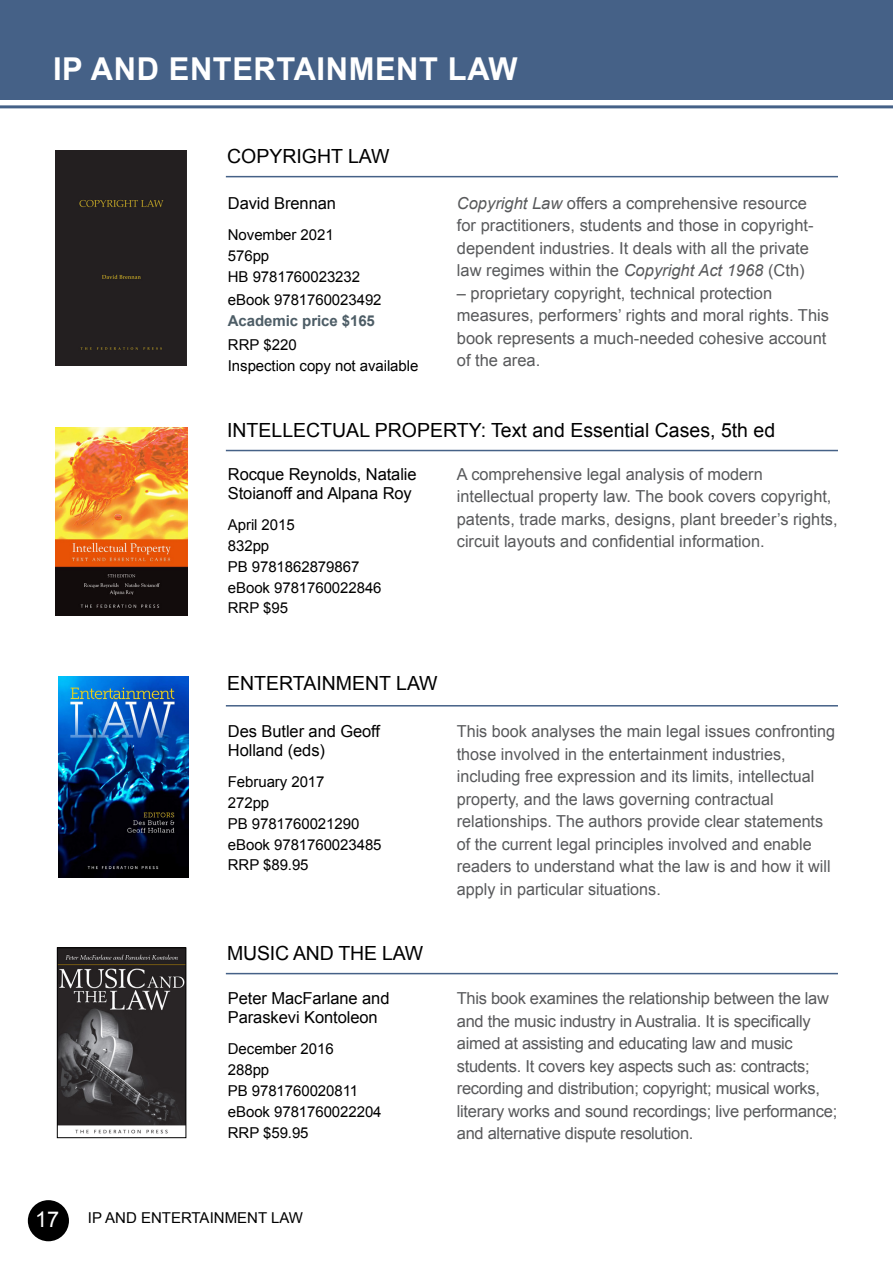
<style>
.page{position:relative;width:893px;height:1263px;background:#fff}
.page>*{position:absolute;margin:0;border:0;box-sizing:border-box;transform-origin:0 0}
.t1{font:700 31.5px "Arial";letter-spacing:.02em;color:#fff}
.t2{font:21.75px "Arial";color:#fff}
.t3{font:19.5px "Arial";color:#000}
.t4{font:16.5px/22.5px "Arial";color:#58595b}
.t5{font:16.5px/22.5px "Arial";letter-spacing:-.02em;color:#58595b}
.t6{font:16.5px/19.5px "Arial";letter-spacing:-.005em;color:#000}
.t7{font:15px/20.9px "Arial";letter-spacing:-.005em;color:#000}
.t8{font:700 15px "Arial";letter-spacing:-.005em;color:#4d5d66}
.s1{font-style:italic}
</style>
<div class="page">
<div style="left:28px;top:1200px;width:41px;height:41px;background:#000;border-radius:50%"></div>
<hr style="left:0;top:105px;width:893px;height:3px;background:#456187">
<div style="left:0;top:0;width:893px;height:100px;background:#456187"></div>
<hr style="left:226px;top:705px;width:612px;height:1px;background:#456187">
<hr style="left:226px;top:973px;width:612px;height:1px;background:#456187">
<img style="left:59px;top:949px;width:125px;height:185px">
<div style="left:57px;top:947px;width:129px;height:191px;border:1px solid #000"></div>
<img style="left:59px;top:676px;width:129px;height:201px">
<hr style="left:226px;top:450px;width:612px;height:1px;background:#456187">
<img style="left:55px;top:427px;width:132px;height:188px">
<hr style="left:226px;top:176px;width:612px;height:1px;background:#456187">
<div style="left:56px;top:151px;width:131px;height:214px;background:#231f20"></div>
<h1 class="t1" style="left:53px;top:48px;width:466px">IP AND ENTERTAINMENT LAW</h1>
<p class="t3" style="left:227px;top:144px;width:164px">COPYRIGHT LAW</p>
<p class="t6" style="left:228px;top:193px;width:110px">David Brennan</p>
<p class="t7" style="left:228px;top:224px;width:134px">November 2021<br>576pp<br>HB 9781760023232</p>
<p class="t7" style="left:228px;top:290px;width:155px">eBook 9781760023492</p>
<p class="t8" style="left:228px;top:311px;width:149px">Academic price $165</p>
<p class="t7" style="left:228px;top:335px;width:192px">RRP $220<br>Inspection copy not available</p>
<p class="t4" style="left:457px;top:192px;width:358px"><span class="s1">Copyright Law</span> offers a comprehensive resource for practitioners, students and those in copyright&shy;dependent industries. It deals with all the private law regimes within the <span class="s1">Copyright Act 1968</span> (Cth)</p>
<p class="t4" style="left:457px;top:282px;width:374px">– proprietary copyright, technical protection measures, performers’ rights and moral rights. This book represents a much-needed cohesive account of the area.</p>
<p class="t3" style="left:227px;top:418px;width:550px">INTELLECTUAL PROPERTY: Text and Essential Cases, 5th ed</p>
<p class="t4" style="left:457px;top:463px;width:382px">A comprehensive legal analysis of modern intellectual property law. The book covers copyright, patents, trade marks, designs, plant breeder’s rights, circuit layouts and confidential information.</p>
<p class="t6" style="left:228px;top:464px;width:190px">Rocque Reynolds, Natalie<br>Stoianoff and Alpana Roy</p>
<p class="t7" style="left:228px;top:514px;width:155px">April 2015<br>832pp<br>PB 9781862879867 eBook 9781760022846<br>RRP $95</p>
<p class="t3" style="left:227px;top:671px;width:212px">ENTERTAINMENT LAW</p>
<p class="t6" style="left:228px;top:721px;width:154px">Des Butler and Geoff<br>Holland (eds)</p>
<p class="t7" style="left:228px;top:771px;width:155px">February 2017<br>272pp<br>PB 9781760021290 eBook 9781760023485<br>RRP $89.95</p>
<p class="t3" style="left:227px;top:941px;width:198px">MUSIC AND THE LAW</p>
<p class="t6" style="left:228px;top:988px;width:163px">Peter MacFarlane and<br>Paraskevi Kontoleon</p>
<p class="t7" style="left:228px;top:1039px;width:155px">December 2016<br>288pp<br>PB 9781760020811 eBook 9781760022204<br>RRP $59.95</p>
<p class="t4" style="left:457px;top:720px;width:380px">This book analyses the main legal issues confronting those involved in the entertainment industries, including free expression and its limits, intellectual property, and the laws governing contractual relationships. The authors provide clear statements of the current legal principles involved and enable readers to understand what the law is and how it will apply in particular situations.</p>
<p class="t5" style="left:457px;top:987px;width:382px">This book examines the relationship between the law and the music industry in Australia. It is specifically aimed at assisting and educating law and music students. It covers key aspects such as: contracts; recording and distribution; copyright; musical works, literary works and sound recordings; live performance; and alternative dispute resolution.</p>
<h2 class="t2" style="left:35px;top:1205px;width:26px">17</h2>
<p class="t7" style="left:88px;top:1207px;width:217px">IP AND ENTERTAINMENT LAW</p>
</div>
